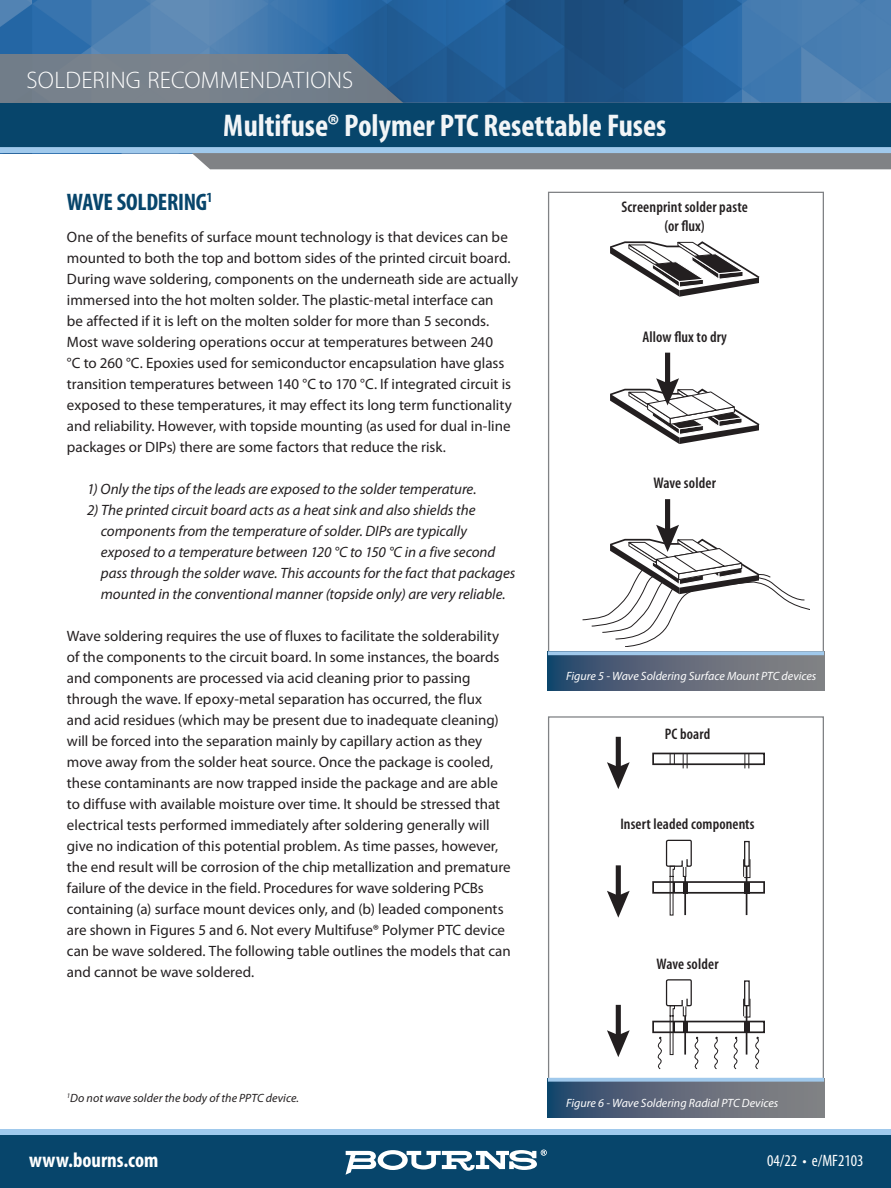
<style>
.page{position:relative;width:891px;height:1188px;background:#fff}
.page>*{position:absolute;margin:0;border:0;box-sizing:border-box;transform-origin:0 0}
.t1{font:700 condensed 31.5px "Myriad Pro";color:#fff}
.t2{font:300 24px "Myriad Pro";letter-spacing:.01em;color:#fff}
.t3{font:700 condensed 24px "Myriad Pro";letter-spacing:-.01em;color:#07456b}
.t4{font:700 condensed 21px "Myriad Pro";color:#fff}
.t5{font:condensed 16.5px "Myriad Pro";color:#fff}
.t6{font:600 condensed 15.45px/18.6px "Myriad Pro";letter-spacing:.01em;color:#231f20;text-align:center}
.t7{font:600 condensed 15.3px "Myriad Pro";letter-spacing:.01em;color:#231f20}
.t8{font:15px/21px "Myriad Pro";color:#231f20}
.t9{font:italic 15px/21px "Myriad Pro";color:#231f20}
.t10{font:italic 12px "Myriad Pro";color:#fff}
.t11{font:italic 12px "Myriad Pro";letter-spacing:.005em;color:#231f20}
</style>
<div class="page">
<img style="left:0;top:0;width:891px;height:103px">
<svg style="left:0;top:54px;width:418px;height:49px;background:#6c7c8b"></svg>
<svg style="left:135px;top:153px;width:756px;height:16px;background:#8a8c8f"></svg>
<div style="left:0;top:103px;width:891px;height:45px;background:#07456b"></div>
<div style="left:0;top:147px;width:891px;height:6px;background:#a0c9ec"></div>
<div style="left:0;top:1130px;width:891px;height:7px;background:#a0c9ec"></div>
<div style="left:0;top:1135px;width:891px;height:53px;background:#07456b"></div>
<svg style="left:346px;top:1150px;width:201px;height:25px"></svg>
<svg style="left:548px;top:655px;width:276px;height:36px;background:#5d697a"></svg>
<svg style="left:548px;top:1082px;width:276px;height:35px;background:#5d687a"></svg>
<svg style="left:548px;top:651px;width:276px;height:4px"></svg>
<svg style="left:548px;top:1078px;width:276px;height:4px"></svg>
<div style="left:652px;top:753px;width:113px;height:12px;border:2px solid #231f20"></div>
<svg style="left:670px;top:753px;width:5px;height:11px"></svg>
<svg style="left:683px;top:753px;width:5px;height:15px"></svg>
<svg style="left:744px;top:753px;width:5px;height:15px"></svg>
<div style="left:616px;top:739px;width:5px;height:32px;background:#231f20"></div>
<svg style="left:607px;top:762px;width:23px;height:27px"></svg>
<div style="left:652px;top:881px;width:113px;height:13px;border:2px solid #231f20"></div>
<div style="left:616px;top:868px;width:5px;height:31px;background:#231f20"></div>
<svg style="left:607px;top:891px;width:23px;height:27px"></svg>
<svg style="left:665px;top:839px;width:28px;height:77px"></svg>
<hr style="left:746px;top:866px;width:1px;height:49px;background:#231f20">
<div style="left:744px;top:841px;width:6px;height:26px;border:1px solid #231f20"></div>
<svg style="left:743px;top:858px;width:8px;height:20px"></svg>
<div style="left:744px;top:882px;width:5px;height:12px;background:#231f20"></div>
<div style="left:652px;top:1021px;width:113px;height:12px;border:2px solid #231f20"></div>
<div style="left:616px;top:1007px;width:5px;height:32px;background:#231f20"></div>
<svg style="left:607px;top:1030px;width:23px;height:27px"></svg>
<hr style="left:746px;top:1006px;width:1px;height:49px;background:#231f20">
<div style="left:744px;top:980px;width:6px;height:26px;border:1px solid #231f20"></div>
<svg style="left:743px;top:998px;width:8px;height:20px"></svg>
<div style="left:744px;top:1022px;width:5px;height:11px;background:#231f20"></div>
<svg style="left:656px;top:979px;width:46px;height:90px"></svg>
<svg style="left:733px;top:1037px;width:5px;height:32px"></svg>
<svg style="left:755px;top:1037px;width:5px;height:32px"></svg>
<svg style="left:714px;top:1037px;width:5px;height:32px"></svg>
<svg style="left:610px;top:241px;width:150px;height:56px"></svg>
<div style="left:665px;top:355px;width:5px;height:32px;background:#231f20"></div>
<svg style="left:610px;top:378px;width:150px;height:66px"></svg>
<div style="left:665px;top:502px;width:5px;height:31px;background:#231f20"></div>
<svg style="left:583px;top:525px;width:226px;height:121px"></svg>
<h2 class="t2" style="left:27px;top:67px;width:328px">SOLDERING RECOMMENDATIONS</h2>
<h1 class="t1" style="left:224px;top:109px;width:444px">Multifuse® Polymer PTC Resettable Fuses</h1>
<h2 class="t3" style="left:67px;top:188px;width:147px">WAVE SOLDERING<sup>1</sup></h2>
<p class="t8" style="left:67px;top:226px;width:453px">One of the benefits of surface mount technology is that devices can be mounted to both the top and bottom sides of the printed circuit board.<br>During wave soldering, components on the underneath side are actually immersed into the hot molten solder. The plastic-metal interface can<br>be affected if it is left on the molten solder for more than 5 seconds.<br>Most wave soldering operations occur at temperatures between 240<br>°C to 260 °C. Epoxies used for semiconductor encapsulation have glass transition temperatures between 140 °C to 170 °C. If integrated circuit is exposed to these temperatures, it may effect its long term functionality and reliability. However, with topside mounting (as used for dual in-line packages or DIPs) there are some factors that reduce the risk.</p>
<p class="t9" style="left:87px;top:479px;width:391px">1) Only the tips of the leads are exposed to the solder temperature.</p>
<p class="t9" style="left:101px;top:500px;width:416px;text-indent:-14px">2) The printed circuit board acts as a heat sink and also shields the components from the temperature of solder. DIPs are typically exposed to a temperature between 120 °C to 150 °C in a five second pass through the solder wave. This accounts for the fact that packages mounted in the conventional manner (topside only) are very reliable.</p>
<p class="t8" style="left:67px;top:625px;width:445px">Wave soldering requires the use of fluxes to facilitate the solderability of the components to the circuit board. In some instances, the boards and components are processed via acid cleaning prior to passing through the wave. If epoxy-metal separation has occurred, the flux<br>and acid residues (which may be present due to inadequate cleaning) will be forced into the separation mainly by capillary action as they move away from the solder heat source. Once the package is cooled, these contaminants are now trapped inside the package and are able to diffuse with available moisture over time. It should be stressed that electrical tests performed immediately after soldering generally will give no indication of this potential problem. As time passes, however, the end result will be corrosion of the chip metallization and premature failure of the device in the field. Procedures for wave soldering PCBs containing (a) surface mount devices only, and (b) leaded components are shown in Figures 5 and 6. Not every Multifuse® Polymer PTC device can be wave soldered. The following table outlines the models that can and cannot be wave soldered.</p>
<p class="t11" style="left:67px;top:1091px;width:234px"><sup>1</sup>Do not wave solder the body of the PPTC device.</p>
<p class="t6" style="left:622px;top:198px;width:128px">Screenprint solder paste (or flux)</p>
<p class="t6" style="left:642px;top:328px;width:86px">Allow flux to dry</p>
<p class="t6" style="left:653px;top:474px;width:64px">Wavesolder</p>
<p class="t10" style="left:566px;top:670px;width:252px">Figure 5 - Wave Soldering Surface Mount PTC devices</p>
<p class="t7" style="left:665px;top:726px;width:47px">PC board</p>
<p class="t7" style="left:620px;top:816px;width:136px">Insert leaded components</p>
<p class="t7" style="left:656px;top:955px;width:64px">Wavesolder</p>
<p class="t10" style="left:566px;top:1096px;width:214px">Figure 6 - Wave Soldering Radial PTC Devices</p>
<h3 class="t4" style="left:29px;top:1148px;width:131px">www.bourns.com</h3>
<p class="t5" style="left:767px;top:1152px;width:98px">04/22 • e/MF2103</p>
</div>
